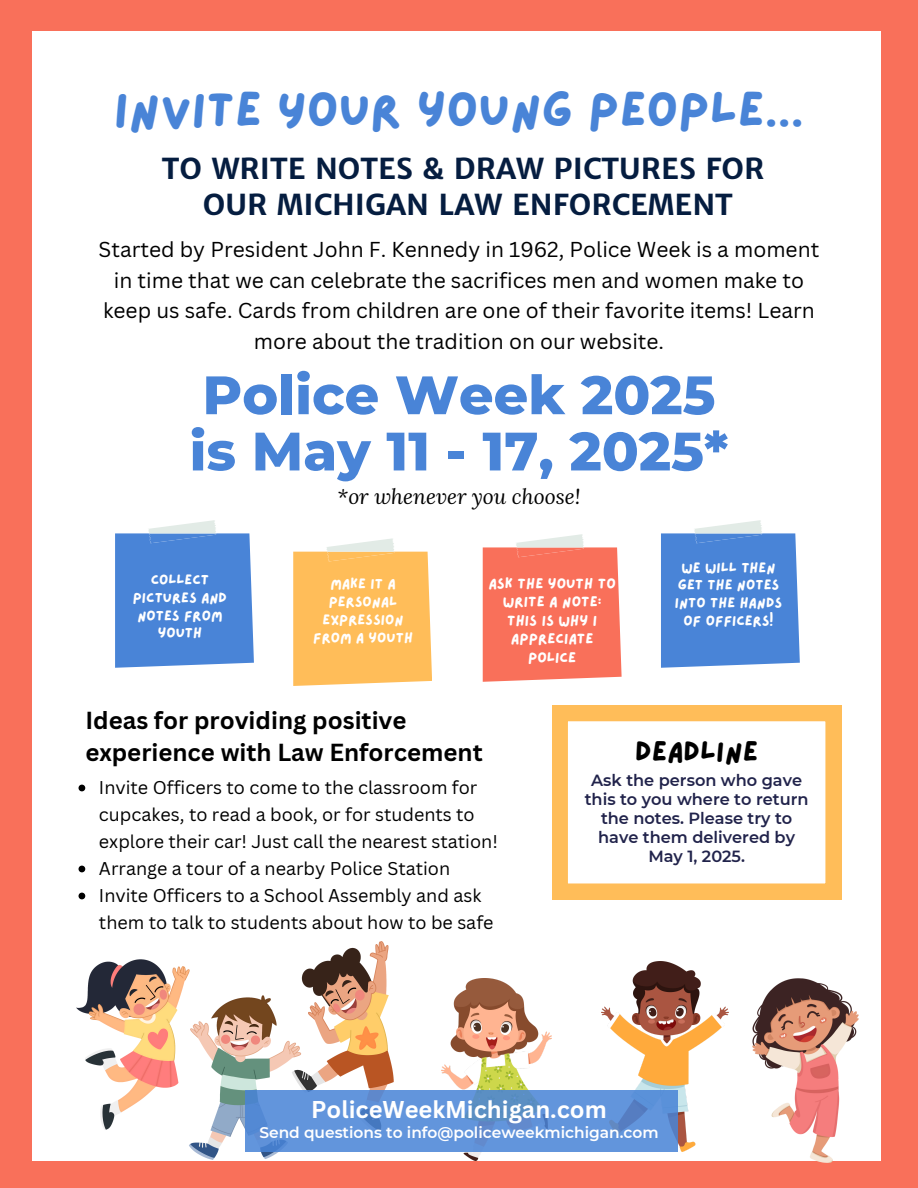
<style>
.page{position:relative;width:918px;height:1188px;background:#f9705a}
.page>*{position:absolute;margin:0;border:0;box-sizing:border-box;transform-origin:0 0}
.t1{font:800 54px/56.2px "Montserrat";color:#4984d7}
.t2{font:49.5px "Lazydog";color:#4984d7}
.t3{font:700 28.95px/36px "Merriweather Sans";color:#051d40;text-align:center}
.t4{font:28.5px "Lazydog";color:#000}
.t5{font:700 24px/31.5px "Canva Sans";color:#000}
.t6{font:700 23.7px "Canva Sans";color:#fff}
.t7{font:21px/30.3px "Canva Sans";color:#000;text-align:center}
.t8{font:italic 21px "Lora";color:#000}
.t9{font:18px/27px "Canva Sans";color:#000}
.t10{font:600 16.2px/19.2px "Montserrat";color:#21234b;text-align:center}
.t11{font:600 15.45px "Montserrat";color:#fff}
.t12{font:14.7px/18.5px "Lazydog";color:#fff;text-align:center}
.t13{font:14.4px/17.7px "Lazydog";color:#fff;text-align:center}
</style>
<div class="page">
<div style="left:32px;top:31px;width:848px;height:1129px;background:#fff"></div>
<svg style="left:293px;top:538px;width:139px;height:148px;background:#fec46d"></svg>
<svg style="left:483px;top:534px;width:138px;height:148px;background:#f8806d"></svg>
<svg style="left:115px;top:520px;width:138px;height:148px;background:#5d92db"></svg>
<svg style="left:661px;top:520px;width:138px;height:148px;background:#5d92db"></svg>
<svg style="left:552px;top:706px;width:289px;height:193px"></svg>
<img style="left:76px;top:941px;width:318px;height:219px">
<img style="left:753px;top:978px;width:105px;height:185px">
<img style="left:601px;top:962px;width:127px;height:190px">
<img style="left:442px;top:978px;width:110px;height:182px">
<svg style="left:245px;top:1091px;width:433px;height:61px;background:#5f92d8"></svg>
<svg style="left:79px;top:785px;width:6px;height:6px"></svg>
<svg style="left:79px;top:866px;width:6px;height:6px"></svg>
<svg style="left:79px;top:893px;width:6px;height:6px"></svg>
<h2 class="t2" style="left:114px;top:86px;width:691px">INVITE YOUR YOUNG PEOPLE...</h2>
<h3 class="t3" style="left:162px;top:151px;width:604px">TO WRITE NOTES &amp; DRAW PICTURES FOR<br>OUR MICHIGAN LAW ENFORCEMENT</h3>
<p class="t7" style="left:99px;top:234px;width:722px">Started by President John F. Kennedy in 1962, Police Week is a moment in time that we can celebrate the sacrifices men and women make to keep us safe. Cards from children are one of their favorite items! Learn more about the tradition on our website.</p>
<h6 class="t1" style="left:190px;top:367px;width:540px">Police Week 2025 is May 11 - 17, 2025*</h6>
<p class="t13" style="left:133px;top:572px;width:96px">COLLECT<br>PICTURES AND<br>NOTES FROM<br>YOUTH</p>
<p class="t8" style="left:338px;top:483px;width:244px">*or whenever you choose!</p>
<p class="t13" style="left:313px;top:576px;width:101px">MAKE IT A<br>PERSONAL<br>EXPRESSION<br>FROM A YOUTH</p>
<p class="t12" style="left:488px;top:575px;width:129px">ASK THE YOUTH TO<br>WRITE A NOTE:<br>THIS IS WHY I<br>APPRECIATE<br>POLICE</p>
<p class="t13" style="left:675px;top:559px;width:109px">WE WILL THEN<br>GET THE NOTES<br>INTO THE HANDS<br>OF OFFICERS!</p>
<p class="t5" style="left:85px;top:704px;width:399px">Ideas for providing positive experience with Law Enforcement</p>
<p class="t9" style="left:99px;top:773px;width:400px">Invite Officers to come to the classroom for cupcakes, to read a book, or for students to explore their car! Just call the nearest station!</p>
<p class="t9" style="left:99px;top:854px;width:353px">Arrange a tour of a nearby Police Station</p>
<h4 class="t9" style="left:99px;top:881px;width:396px">Invite Officers to a School Assembly and ask them to talk to students about how to be safe</h4>
<p class="t4" style="left:635px;top:738px;width:125px">DEADLINE</p>
<p class="t10" style="left:585px;top:771px;width:225px">Ask the person who gave this to you where to return the notes. Please try to have them delivered by<br>May 1, 2025.</p>
<p class="t6" style="left:311px;top:1093px;width:297px">PoliceWeekMichigan.com</p>
<h5 class="t11" style="left:259px;top:1123px;width:401px">Send questions to info@policeweekmichigan.com</h5>
</div>
